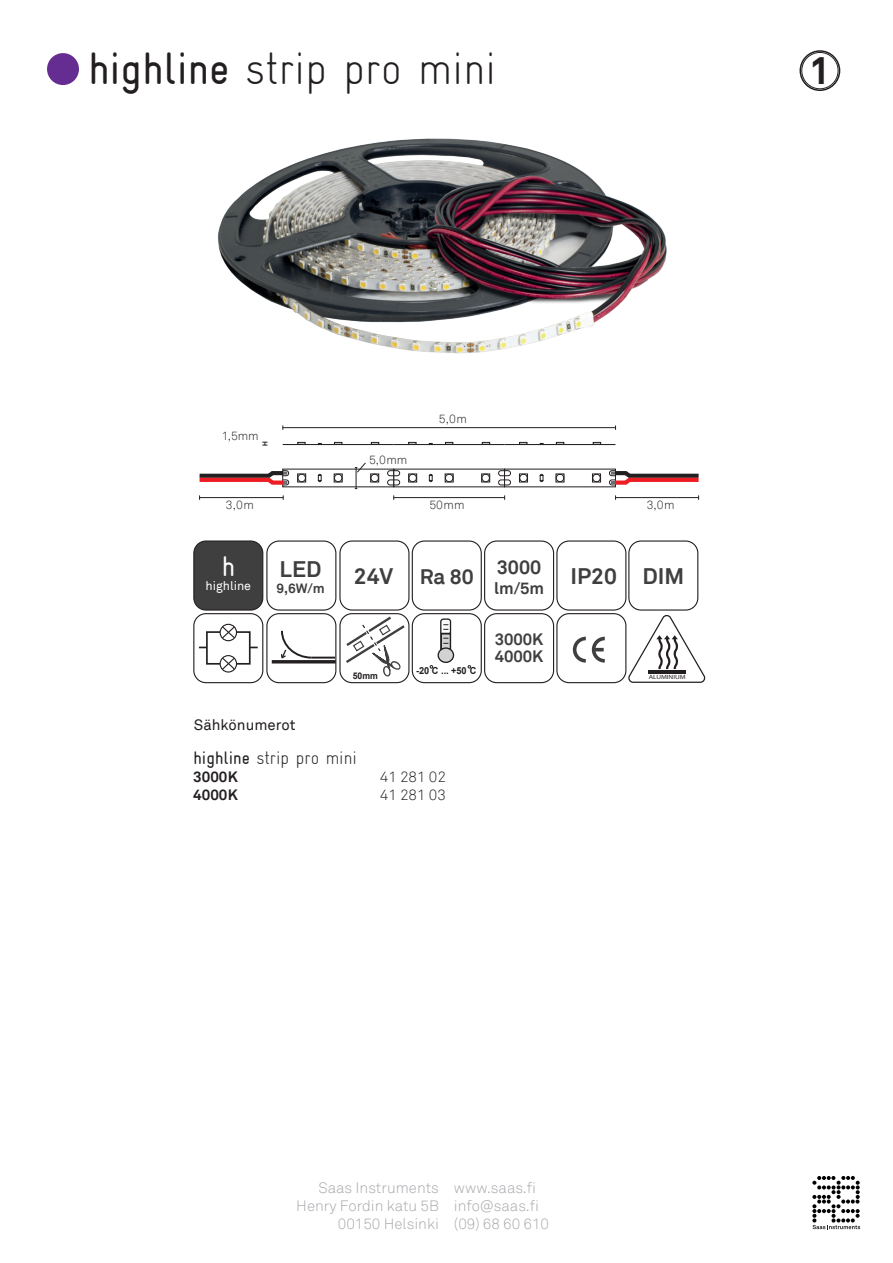
<style>
.page{position:relative;width:893px;height:1263px;background:#fff}
.page>*{position:absolute;margin:0;border:0;box-sizing:border-box;transform-origin:0 0}
.t1{font:300 condensed 45px "Gravur";color:#231f20}
.t2{font:700 39px "Akkurat";color:#231f20}
.t3{font:condensed 28.2px "Gravur";color:#fff}
.t4{font:700 22.5px "Akkurat";color:#3f3f3f}
.t5{font:700 21px "Akkurat";color:#3f3f3f}
.t6{font:700 19.5px "Akkurat";color:#3f3f3f}
.t7{font:300 condensed 18px "Gravur";color:#231f20}
.t8{font:700 16.5px/16.5px "Akkurat";color:#3f3f3f}
.t9{font:300 15px/18px "Akkurat";color:#a8a9ad;text-align:right}
.t10{font:300 15px/18px "Akkurat";color:#231f20}
.t11{font:15px "Akkurat";color:#231f20}
.t12{font:700 15px/18px "Akkurat";color:#231f20}
.t13{font:700 13.5px "Akkurat";color:#3f3f3f}
.t14{font:12.3px "Akkurat";color:#fff}
.t15{font:300 12px "Akkurat";letter-spacing:.02em;color:#231f20}
.t16{font:700 9.6px "Arial";color:#231f20;scale:.95 1}
.t17{font:700 9.15px "Arial";color:#231f20;scale:.95 1}
.t18{font:6.15px "Myriad Pro";color:#231f20;scale:1.19 1}
.s1{font-weight:400}
.s2{font-size:22.5px}
</style>
<div class="page">
<svg style="left:812px;top:1176px;width:48px;height:53px"></svg>
<img style="left:218px;top:138px;width:449px;height:216px">
<div style="left:194px;top:541px;width:69px;height:69px;background:#3f3f3f;border-radius:12px"></div>
<div style="left:193px;top:540px;width:70px;height:71px;border:1px solid #231f20;border-radius:12px"></div>
<div style="left:339px;top:540px;width:70px;height:71px;border:1px solid #231f20;border-radius:12px"></div>
<div style="left:412px;top:540px;width:70px;height:71px;border:1px solid #231f20;border-radius:12px"></div>
<div style="left:484px;top:540px;width:70px;height:71px;border:1px solid #231f20;border-radius:12px"></div>
<svg style="left:572px;top:636px;width:33px;height:27px"></svg>
<div style="left:556px;top:540px;width:70px;height:71px;border:1px solid #231f20;border-radius:12px"></div>
<div style="left:47px;top:53px;width:32px;height:32px;background:#652d91;border-radius:50%"></div>
<div style="left:799px;top:50px;width:41px;height:41px;border:2px solid #231f20;border-radius:50%"></div>
<div style="left:802px;top:52px;width:36px;height:37px;border:1px solid #231f20;border-radius:50%"></div>
<div style="left:220px;top:624px;width:17px;height:17px;border:1px solid #231f20;border-radius:50%"></div>
<svg style="left:221px;top:625px;width:15px;height:14px"></svg>
<div style="left:220px;top:655px;width:17px;height:17px;border:1px solid #231f20;border-radius:50%"></div>
<svg style="left:221px;top:656px;width:15px;height:15px"></svg>
<div style="left:206px;top:631px;width:15px;height:34px;border:2px solid #231f20"></div>
<div style="left:236px;top:631px;width:15px;height:34px;border:2px solid #231f20"></div>
<div style="left:628px;top:540px;width:70px;height:71px;border:1px solid #231f20;border-radius:12px"></div>
<div style="left:266px;top:540px;width:70px;height:71px;border:1px solid #231f20;border-radius:12px"></div>
<div style="left:193px;top:613px;width:70px;height:70px;border:1px solid #231f20;border-radius:12px"></div>
<div style="left:339px;top:613px;width:70px;height:70px;border:1px solid #231f20;border-radius:12px"></div>
<div style="left:412px;top:613px;width:70px;height:70px;border:1px solid #231f20;border-radius:12px"></div>
<div style="left:484px;top:613px;width:70px;height:70px;border:1px solid #231f20;border-radius:12px"></div>
<div style="left:556px;top:613px;width:70px;height:70px;border:1px solid #231f20;border-radius:12px"></div>
<div style="left:266px;top:613px;width:70px;height:70px;border:1px solid #231f20;border-radius:12px"></div>
<div style="left:440px;top:618px;width:11px;height:34px;border:1px solid #231f20;border-radius:3px"></div>
<div style="left:441px;top:634px;width:9px;height:15px;background:#d1d2d4"></div>
<div style="left:441px;top:634px;width:9px;height:15px;border:1px solid #231f20"></div>
<div style="left:438px;top:648px;width:15px;height:14px;background:#d1d2d4;border-radius:50%"></div>
<div style="left:437px;top:647px;width:17px;height:16px;border:1px solid #231f20;border-radius:50%"></div>
<svg style="left:441px;top:624px;width:9px;height:20px"></svg>
<hr style="left:272px;top:660px;width:64px;height:3px;background:#231f20">
<hr style="left:312px;top:657px;width:23px;height:2px;background:#231f20">
<svg style="left:281px;top:630px;width:32px;height:29px"></svg>
<svg style="left:343px;top:614px;width:64px;height:63px"></svg>
<hr style="left:394px;top:444px;width:111px;height:1px;background:#231f20">
<svg style="left:408px;top:442px;width:8px;height:2px"></svg>
<svg style="left:445px;top:442px;width:8px;height:2px"></svg>
<svg style="left:482px;top:442px;width:8px;height:2px"></svg>
<div style="left:445px;top:474px;width:8px;height:8px;border:1px solid #231f20"></div>
<div style="left:482px;top:474px;width:7px;height:8px;border:1px solid #231f20;border-radius:50%"></div>
<div style="left:481px;top:474px;width:9px;height:8px;border:1px solid #231f20"></div>
<div style="left:409px;top:474px;width:7px;height:8px;border:1px solid #231f20;border-radius:50%"></div>
<div style="left:408px;top:474px;width:9px;height:8px;border:1px solid #231f20"></div>
<svg style="left:429px;top:474px;width:3px;height:8px"></svg>
<div style="left:334px;top:474px;width:8px;height:8px;border:1px solid #231f20"></div>
<div style="left:371px;top:474px;width:7px;height:8px;border:1px solid #231f20;border-radius:50%"></div>
<div style="left:370px;top:474px;width:9px;height:8px;border:1px solid #231f20"></div>
<div style="left:298px;top:474px;width:7px;height:8px;border:1px solid #231f20;border-radius:50%"></div>
<div style="left:297px;top:474px;width:9px;height:8px;border:1px solid #231f20"></div>
<svg style="left:318px;top:474px;width:3px;height:8px"></svg>
<svg style="left:387px;top:470px;width:13px;height:15px"></svg>
<div style="left:556px;top:474px;width:8px;height:8px;border:1px solid #231f20"></div>
<div style="left:593px;top:474px;width:7px;height:8px;border:1px solid #231f20;border-radius:50%"></div>
<div style="left:592px;top:474px;width:9px;height:8px;border:1px solid #231f20"></div>
<div style="left:520px;top:474px;width:7px;height:8px;border:1px solid #231f20;border-radius:50%"></div>
<div style="left:519px;top:474px;width:9px;height:8px;border:1px solid #231f20"></div>
<svg style="left:540px;top:474px;width:3px;height:8px"></svg>
<svg style="left:498px;top:470px;width:13px;height:15px"></svg>
<hr style="left:394px;top:497px;width:111px;height:1px;background:#231f20">
<svg style="left:199px;top:469px;width:90px;height:18px"></svg>
<svg style="left:609px;top:469px;width:90px;height:18px"></svg>
<hr style="left:200px;top:497px;width:83px;height:1px;background:#231f20">
<hr style="left:616px;top:497px;width:83px;height:1px;background:#231f20">
<hr style="left:283px;top:444px;width:111px;height:1px;background:#231f20">
<svg style="left:297px;top:442px;width:8px;height:2px"></svg>
<svg style="left:334px;top:442px;width:8px;height:2px"></svg>
<svg style="left:371px;top:442px;width:8px;height:2px"></svg>
<hr style="left:505px;top:444px;width:110px;height:1px;background:#231f20">
<svg style="left:519px;top:442px;width:8px;height:2px"></svg>
<svg style="left:556px;top:442px;width:8px;height:2px"></svg>
<svg style="left:593px;top:442px;width:8px;height:2px"></svg>
<svg style="left:262px;top:442px;width:5px;height:4px"></svg>
<hr style="left:283px;top:427px;width:333px;height:1px;background:#231f20">
<svg style="left:355px;top:462px;width:11px;height:27px"></svg>
<svg style="left:626px;top:615px;width:80px;height:68px"></svg>
<h1 class="t1" style="left:88px;top:43px;width:410px"><span class="s1">highline</span> strip pro mini</h1>
<h2 class="t2" style="left:808px;top:46px;width:24px">1</h2>
<p class="t15" style="left:222px;top:428px;width:39px">1,5mm</p>
<p class="t15" style="left:369px;top:453px;width:40px">5,0mm</p>
<p class="t15" style="left:439px;top:412px;width:29px">5,0m</p>
<p class="t15" style="left:226px;top:498px;width:29px">3,0m</p>
<p class="t15" style="left:647px;top:498px;width:29px">3,0m</p>
<p class="t15" style="left:429px;top:498px;width:37px">50mm</p>
<h3 class="t3" style="left:222px;top:550px;width:15px">h</h3>
<p class="t14" style="left:206px;top:579px;width:47px">highline</p>
<h3 class="t4" style="left:280px;top:555px;width:43px">LED</h3>
<p class="t13" style="left:276px;top:580px;width:50px">9,6W/m</p>
<p class="t11" style="left:194px;top:716px;width:103px">Sähkönumerot</p>
<h3 class="t5" style="left:354px;top:563px;width:121px"><span class="s2">24V</span> Ra 80</h3>
<p class="t17" style="left:353px;top:669px;width:28px">50mm</p>
<p class="t16" style="left:416px;top:664px;width:65px">-20 C ... +50 C</p>
<p class="t7" style="left:193px;top:748px;width:165px"><span class="s1">highline</span> strip pro mini</p>
<p class="t12" style="left:193px;top:768px;width:46px">3000K<br>4000K</p>
<p class="t10" style="left:380px;top:768px;width:68px">41 281 02<br>41 281 03</p>
<h3 class="t6" style="left:497px;top:555px;width:46px">3000</h3>
<h3 class="t4" style="left:494px;top:562px;width:192px"><sub>lm/5m</sub> IP20 DIM</h3>
<p class="t8" style="left:495px;top:631px;width:50px">3000K<br>4000K</p>
<p class="t18" style="left:649px;top:673px;width:33px">ALUMINIUM</p>
<p class="t9" style="left:296px;top:1179px;width:144px">Saas Instruments<br>Henry Fordin katu 5B<br>00150 Helsinki</p>
<p class="t9" style="left:454px;top:1179px;width:97px;text-align:left">www.saas.fi info@saas.fi (09) 68 60 610</p>
</div>
